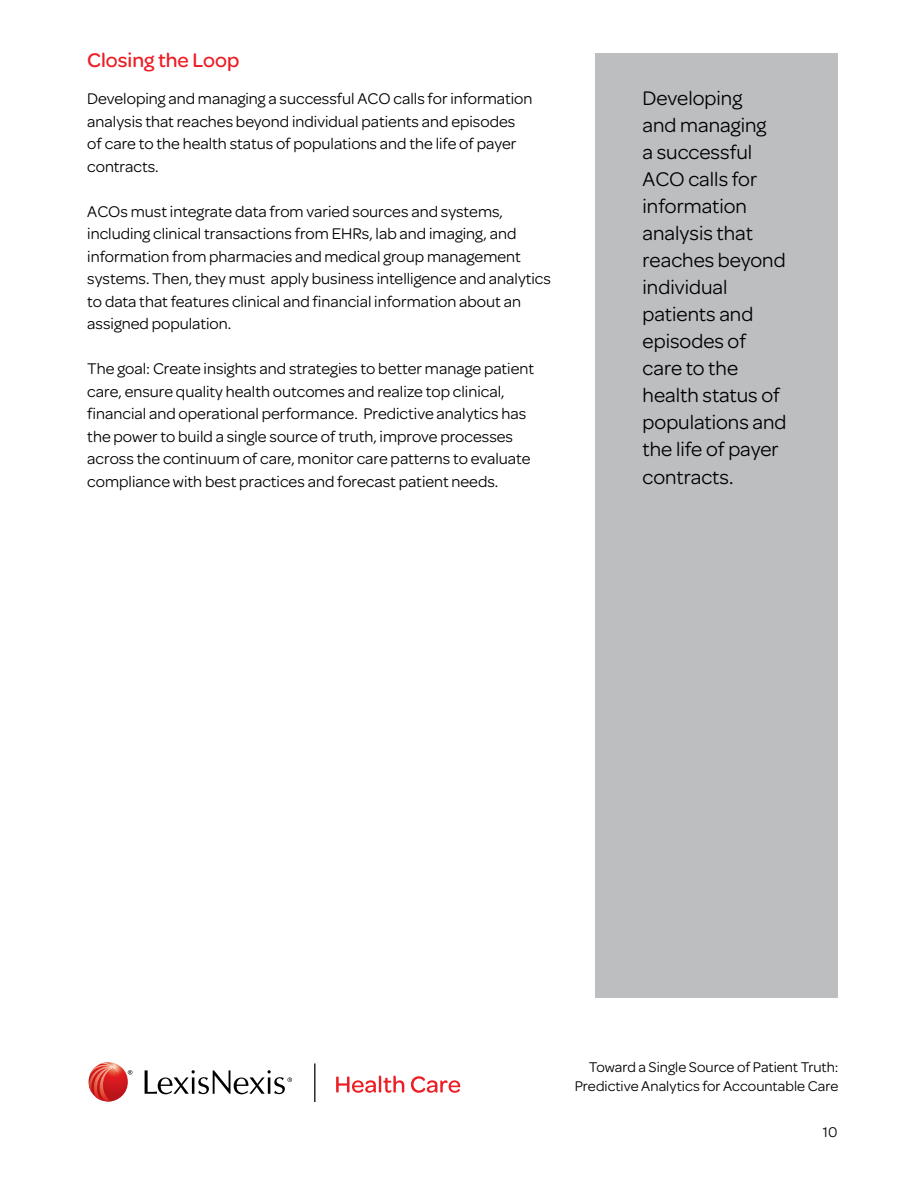
<style>
.page{position:relative;width:918px;height:1188px;background:#fff}
.page>*{position:absolute;margin:0;border:0;box-sizing:border-box;transform-origin:0 0}
.t1{font:21px/27px "Omnes";color:#000}
.t2{font:500 21px "Omnes";color:#ed1d24}
.t3{font:16.5px/22.5px "Omnes";color:#000}
.t4{font:15px/19.5px "Omnes";color:#000;text-align:right}
</style>
<div class="page">
<div style="left:595px;top:53px;width:243px;height:945px;background:#bcbec0"></div>
<svg style="left:336px;top:1076px;width:68px;height:17px"></svg>
<svg style="left:411px;top:1076px;width:49px;height:17px"></svg>
<svg style="left:128px;top:1070px;width:4px;height:5px"></svg>
<svg style="left:145px;top:1070px;width:147px;height:24px"></svg>
<img style="left:89px;top:1062px;width:39px;height:40px;border-radius:20px">
<img style="left:89px;top:1063px;width:32px;height:39px">
<hr style="left:314px;top:1063px;width:1px;height:39px;background:#000">
<p class="t2" style="left:87px;top:45px;width:154px">Closing the Loop</p>
<p class="t3" style="left:87px;top:86px;width:447px">Developing and managing a successful ACO calls for information analysis that reaches beyond individual patients and episodes of care to the health status of populations and the life of payer contracts.</p>
<p class="t3" style="left:87px;top:199px;width:465px">ACOs must integrate data from varied sources and systems, including clinical transactions from EHRs, lab and imaging, and information from pharmacies and medical group management systems. Then, they must apply business intelligence and analytics to data that features clinical and financial information about an assigned population.</p>
<p class="t3" style="left:87px;top:356px;width:448px">The goal: Create insights and strategies to better manage patient care, ensure quality health outcomes and realize top clinical, financial and operational performance. Predictive analytics has the power to build a single source of truth, improve processes across the continuum of care, monitor care patterns to evaluate compliance with best practices and forecast patient needs.</p>
<p class="t1" style="left:643px;top:84px;width:145px">Developing<br>and managing<br>a successful<br>ACO calls for information analysis that reaches beyond individual patients and episodes of care to the health status of populations and the life of payer contracts.</p>
<p class="t4" style="left:575px;top:1056px;width:265px">Toward a Single Source of Patient Truth:<br>Predictive Analytics for Accountable Care</p>
<p class="t4" style="left:823px;top:1122px;width:16px">10</p>
</div>
